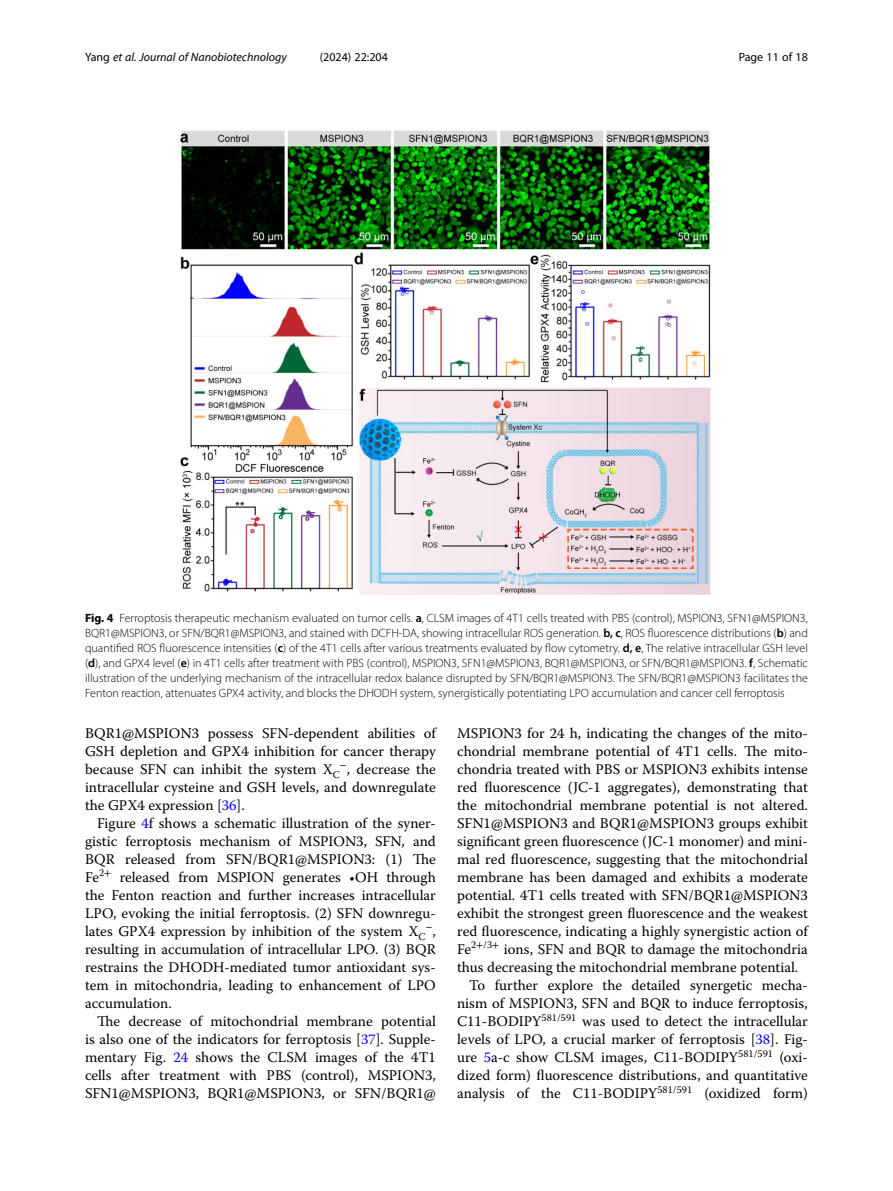
<style>
.page{position:relative;width:893px;height:1191px;background:#fff}
.page>*{position:absolute;margin:0;border:0;box-sizing:border-box;transform-origin:0 0}
.Body_Text_Indent{font:14.7px/18px "Warnock Pro";color:#000;text-align:justify}
.Figure_Caption{font:300 12px/15px "Myriad Pro";color:#000;text-align:justify}
.t1{font:italic 12px "Myriad Pro";color:#000}
.t2{font:12px "Myriad Pro";color:#000}
.Body_Text_Indent-2{font:10.35px "STIX";color:#000}
.s1{font-style:normal}
.s2{font-weight:700}
.s3{font-weight:600}
.s4{color:#00f}
.s5{font-family:"Warnock Pro";font-size:14.7px}
</style>
<div class="page">
<img style="left:180px;top:130px;width:532px;height:464px">
<p class="t1" style="left:85px;top:50px;width:203px"><span class="s1">Yang</span> et al. Journal of Nanobiotechnology</p>
<p class="t2" style="left:320px;top:50px;width:70px">(2024) 22:204</p>
<p class="t2" style="left:739px;top:50px;width:71px">Page 11 of 18</p>
<p class="Figure_Caption" style="left:85px;top:610px;width:724px"><span class="s2">Fig. 4</span> Ferroptosis therapeutic mechanism evaluated on tumor cells. <span class="s3">a</span>, CLSM images of 4T1 cells treated with PBS (control), MSPION3, SFN1@MSPION3, BQR1@MSPION3, or SFN/BQR1@MSPION3, and stained with DCFH-DA, showing intracellular ROS generation. <span class="s3">b, c</span>, ROS fluorescence distributions (<span class="s3">b</span>) and quantified ROS fluorescence intensities (<span class="s3">c</span>) of the 4T1 cells after various treatments evaluated by flow cytometry. <span class="s3">d, e</span>, The relative intracellular GSH level (<span class="s3">d</span>), and GPX4 level (<span class="s3">e</span>) in 4T1 cells after treatment with PBS (control), MSPION3, SFN1@MSPION3, BQR1@MSPION3, or SFN/BQR1@MSPION3. <span class="s3">f</span>, Schematic illustration of the underlying mechanism of the intracellular redox balance disrupted by SFN/BQR1@MSPION3. The SFN/BQR1@MSPION3 facilitates the Fenton reaction, attenuates GPX4 activity, and blocks the DHODH system, synergistically potentiating LPO accumulation and cancer cell ferroptosis</p>
<p class="Body_Text_Indent" style="left:85px;top:724px;width:352px">BQR1@MSPION3 possess SFN-dependent abilities of GSH depletion and GPX4 inhibition for cancer therapy because SFN can inhibit the system X<sub>C</sub><sup>−</sup>, decrease the intracellular cysteine and GSH levels, and downregulate the GPX4 expression [<span class="s4">36</span>].</p>
<p class="Body_Text_Indent" style="left:85px;top:814px;width:352px;text-indent:12px">Figure <span class="s4">4</span>f shows a schematic illustration of the syner&shy;gistic ferroptosis mechanism of MSPION3, SFN, and BQR released from SFN/BQR1@MSPION3: (1) The Fe<sup>2</sup><sup>+</sup> released from MSPION generates •OH through the Fenton reaction and further increases intracellular LPO, evoking the initial ferroptosis. (2) SFN downregu&shy;lates GPX4 expression by inhibition of the system X<sub>C</sub></p>
<p class="Body_Text_Indent-2" style="left:425px;top:920px;width:12px">−<span class="s5">,</span></p>
<p class="Body_Text_Indent" style="left:85px;top:940px;width:352px">resulting in accumulation of intracellular LPO. (3) BQR restrains the DHODH-mediated tumor antioxidant sys&shy;tem in mitochondria, leading to enhancement of LPO accumulation.</p>
<p class="Body_Text_Indent" style="left:85px;top:1012px;width:352px;text-indent:12px">The decrease of mitochondrial membrane potential is also one of the indicators for ferroptosis [<span class="s4">37</span>]. Supple&shy;mentary Fig. <span class="s4">24</span> shows the CLSM images of the 4T1 cells after treatment with PBS (control), MSPION3, SFN1@MSPION3, BQR1@MSPION3, or SFN/BQR1@</p>
<p class="Body_Text_Indent" style="left:457px;top:724px;width:352px">MSPION3 for 24 h, indicating the changes of the mito&shy;chondrial membrane potential of 4T1 cells. The mito&shy;chondria treated with PBS or MSPION3 exhibits intense red fluorescence (JC-1 aggregates), demonstrating that the mitochondrial membrane potential is not altered.<br>SFN1@MSPION3 and BQR1@MSPION3 groups exhibit significant green fluorescence (JC-1 monomer) and mini&shy;mal red fluorescence, suggesting that the mitochondrial membrane has been damaged and exhibits a moderate potential. 4T1 cells treated with SFN/BQR1@MSPION3 exhibit the strongest green fluorescence and the weakest red fluorescence, indicating a highly synergistic action of Fe<sup>2</sup><sup>+</sup><sup>/3</sup><sup>+</sup> ions, SFN and BQR to damage the mitochondria thus decreasing the mitochondrial membrane potential.</p>
<p class="Body_Text_Indent" style="left:457px;top:976px;width:352px;text-indent:12px">To further explore the detailed synergetic mecha&shy;nism of MSPION3, SFN and BQR to induce ferroptosis, C11-BODIPY<sup>581/591</sup> was used to detect the intracellular levels of LPO, a crucial marker of ferroptosis [<span class="s4">38</span>]. Fig&shy;ure <span class="s4">5</span>a-c show CLSM images, C11-BODIPY<sup>581/591</sup> (oxi&shy;dized form) fluorescence distributions, and quantitative analysis of the C11-BODIPY<sup>581/591</sup> (oxidized form)</p>
</div>
